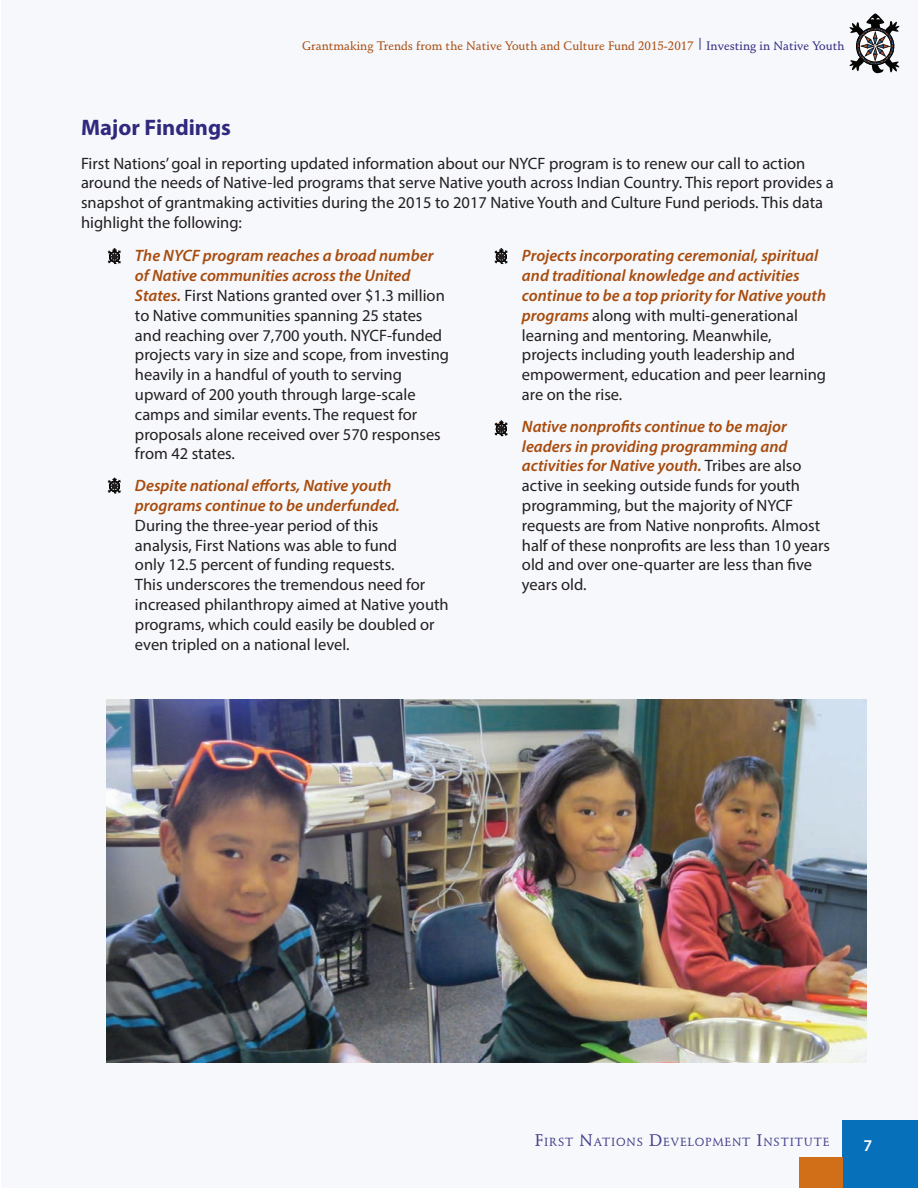
<style>
.page{position:relative;width:918px;height:1188px;background:#fff}
.page>*{position:absolute;margin:0;border:0;box-sizing:border-box;transform-origin:0 0}
.Header_1{font:700 22.5px "Myriad Pro";color:#30297d}
.Body_Copy{font:16.5px/19.8px "Myriad Pro";color:#231f20}
.t1{font:600 16.5px "Myriad Pro";color:#fff}
.t2{font:500 12px "Schneidler BT";color:#a84b0d}
.t3{font:500 11.55px "Schneidler BT";letter-spacing:.07em;color:#30297d}
.s1{color:#30297d}
.s2{color:#a84b0d}
.s3{font-weight:600;font-style:italic;color:#a84b0d}
.s4{font-style:italic}
.s5{font-size:16.5px}
</style>
<div class="page">
<div style="left:1px;top:0;width:917px;height:1188px;background:#f6f8fc"></div>
<div style="left:842px;top:1120px;width:76px;height:68px;background:#0770ba"></div>
<div style="left:799px;top:1158px;width:43px;height:30px;background:#d06f18"></div>
<svg style="left:849px;top:14px;width:50px;height:59px"></svg>
<img style="left:107px;top:700px;width:759px;height:363px">
<svg style="left:107px;top:248px;width:14px;height:16px"></svg>
<svg style="left:107px;top:477px;width:14px;height:17px"></svg>
<svg style="left:494px;top:248px;width:14px;height:16px"></svg>
<svg style="left:494px;top:420px;width:14px;height:16px"></svg>
<p class="t2" style="left:302px;top:38px;width:544px">Grantmaking Trends from the Native Youth and Culture Fund 2015-2017 <sup>|</sup> <span class="s1">Investing in Native Youth</span></p>
<p class="Header_1" style="left:81px;top:113px;width:152px">Major Findings</p>
<p class="Body_Copy" style="left:81px;top:153px;width:754px">First Nations’ goal in reporting updated information about our NYCF program is to renew our call to action around the needs of Native-led programs that serve Native youth across Indian Country. This report provides a snapshot of grantmaking activities during the 2015 to 2017 Native Youth and Culture Fund periods. This data highlight the following:</p>
<p class="Body_Copy" style="left:135px;top:246px;width:316px;text-indent:-27px"><span class="s2">•</span> <span class="s3">The NYCF program reaches a broad number of Native communities across the United States.</span> First Nations granted over $1.3 million to Native communities spanning 25 states and reaching over 7,700 youth. NYCF-funded projects vary in size and scope, from investing heavily in a handful of youth to serving upward of 200 youth through large-scale camps and similar events. The request for proposals alone received over 570 responses from 42 states.</p>
<p class="Body_Copy" style="left:135px;top:475px;width:315px;text-indent:-27px"><span class="s2">•</span> <span class="s3">Despite national efforts, Native youth programs continue to be underfunded.<br></span>During the three-year period of this<br>analysis, First Nations was able to fund<br>only 12.5 percent of funding requests.<br>This underscores the tremendous need for increased philanthropy aimed at Native youth programs, which could easily be doubled or even tripled on a national level.</p>
<p class="Body_Copy" style="left:522px;top:246px;width:306px;text-indent:-27px"><span class="s2">•</span> <span class="s3">Projects incorporating ceremonial, spiritual and traditional knowledge and activities continue to be a top priority for Native youth programs</span> along with multi-generational learning and mentoring<span class="s4">.</span> Meanwhile, projects including youth leadership and empowerment, education and peer learning are on the rise.</p>
<p class="Body_Copy" style="left:522px;top:416px;width:310px;text-indent:-27px"><span class="s2">•</span> <span class="s3">Native nonprofits continue to be major leaders in providing programming and activities for Native youth.</span> Tribes are also active in seeking outside funds for youth programming, but the majority of NYCF requests are from Native nonprofits. Almost half of these nonprofits are less than 10 years old and over one-quarter are less than five years old.</p>
<p class="t3" style="left:534px;top:1135px;width:296px"><span class="s5">F</span>IRST <span class="s5">N</span>ATIONS <span class="s5">D</span>EVELOPMENT <span class="s5">I</span>NSTITUTE</p>
<p class="t1" style="left:864px;top:1135px;width:10px">7</p>
</div>
